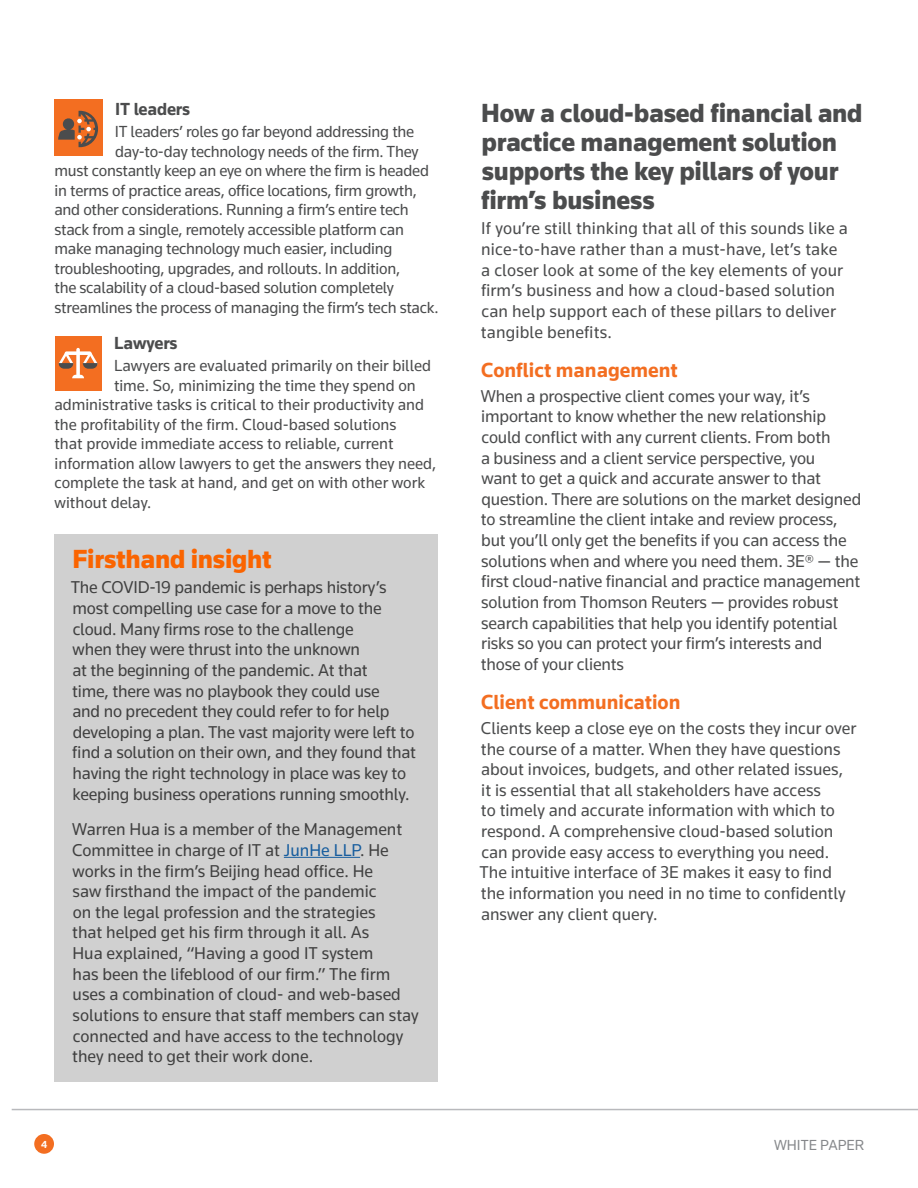
<style>
.page{position:relative;width:918px;height:1188px;background:#fff}
.page>*{position:absolute;margin:0;border:0;box-sizing:border-box;transform-origin:0 0}
.H2-Gray_all_caps{font:900 27px/29.2px "Knowledge 2017";letter-spacing:-.01em;color:#4b4c4d}
.H2-Gray_all_caps-2{font:900 27px "Knowledge 2017";letter-spacing:-.01em;color:#fa6400}
.H3-orange{font:700 21px "Knowledge 2017";color:#f36e21}
.t1{font:700 18px "Knowledge 2017";letter-spacing:-.01em;color:#4b4c4d}
.Body_Copy{font:17.7px/20.7px "Knowledge 2017";letter-spacing:-.005em;color:#4b4c4d}
.Body_Copy-2{font:17.7px/20.7px "Knowledge 2017";letter-spacing:-.01em;color:#404040}
.callout_paragraph{font:16.5px "Knowledge 2017";letter-spacing:-.015em;color:#4b4c4d}
.t2{font:15px "Knowledge 2017";color:#86888b}
.t3{font:700 10.5px "Knowledge 2017";color:#fff}
.s1{color:#175d9e}
</style>
<div class="page">
<div style="left:34px;top:1134px;width:20px;height:20px;background:#f36e21;border-radius:50%"></div>
<hr style="left:12px;top:1109px;width:906px;height:1px;background:#b8b9bc">
<div style="left:54px;top:535px;width:383px;height:547px;background:#d0d0d0"></div>
<hr style="left:284px;top:857px;width:76px;height:1px;background:#175d9e">
<div style="left:55px;top:336px;width:47px;height:55px;background:#f36e21"></div>
<svg style="left:76px;top:348px;width:4px;height:30px"></svg>
<svg style="left:72px;top:375px;width:12px;height:3px"></svg>
<svg style="left:65px;top:351px;width:26px;height:4px"></svg>
<svg style="left:59px;top:352px;width:14px;height:17px"></svg>
<svg style="left:83px;top:352px;width:15px;height:17px"></svg>
<div style="left:54px;top:99px;width:48px;height:56px;background:#f36e21"></div>
<svg style="left:58px;top:111px;width:40px;height:36px"></svg>
<h4 class="t1" style="left:115px;top:97px;width:77px">IT leaders</h4>
<p class="callout_paragraph" style="left:115px;top:121px;width:301px">IT leaders’ roles go far beyond addressing the</p>
<p class="callout_paragraph" style="left:115px;top:141px;width:305px">day-to-day technology needs of the firm. They</p>
<p class="callout_paragraph" style="left:55px;top:160px;width:376px">must constantly keep an eye on where the firm is headed</p>
<p class="callout_paragraph" style="left:55px;top:180px;width:364px">in terms of practice areas, office locations, firm growth,</p>
<p class="callout_paragraph" style="left:54px;top:199px;width:356px">and other considerations. Running a firm’s entire tech</p>
<p class="callout_paragraph" style="left:55px;top:219px;width:351px">stack from a single, remotely accessible platform can</p>
<p class="callout_paragraph" style="left:55px;top:238px;width:339px">make managing technology much easier, including</p>
<p class="callout_paragraph" style="left:54px;top:258px;width:347px">troubleshooting, upgrades, and rollouts. In addition,</p>
<p class="callout_paragraph" style="left:54px;top:277px;width:341px">the scalability of a cloud-based solution completely</p>
<p class="callout_paragraph" style="left:55px;top:297px;width:386px">streamlines the process of managing the firm’s tech stack.</p>
<h4 class="t1" style="left:114px;top:331px;width:65px">Lawyers</h4>
<p class="callout_paragraph" style="left:114px;top:355px;width:319px">Lawyers are evaluated primarily on their billed</p>
<p class="callout_paragraph" style="left:114px;top:375px;width:303px">time. So, minimizing the time they spend on</p>
<p class="callout_paragraph" style="left:54px;top:394px;width:371px">administrative tasks is critical to their productivity and</p>
<p class="callout_paragraph" style="left:54px;top:414px;width:344px">the profitability of the firm. Cloud-based solutions</p>
<p class="callout_paragraph" style="left:54px;top:433px;width:341px">that provide immediate access to reliable, current</p>
<p class="callout_paragraph" style="left:55px;top:453px;width:383px">information allow lawyers to get the answers they need,</p>
<p class="callout_paragraph" style="left:55px;top:472px;width:372px">complete the task at hand, and get on with other work</p>
<p class="callout_paragraph" style="left:55px;top:492px;width:98px">without delay.</p>
<p class="H2-Gray_all_caps-2" style="left:73px;top:543px;width:201px">Firsthand insight</p>
<p class="Body_Copy-2" style="left:71px;top:577px;width:347px">The COVID-19 pandemic is perhaps history’s most compelling use case for a move to the cloud. Many firms rose to the challenge<br>when they were thrust into the unknown<br>at the beginning of the pandemic. At that<br>time, there was no playbook they could use<br>and no precedent they could refer to for help developing a plan. The vast majority were left to find a solution on their own, and they found that having the right technology in place was key to keeping business operations running smoothly.</p>
<p class="Body_Copy-2" style="left:72px;top:819px;width:348px">Warren Hua is a member of the Management Committee in charge of IT at <span class="s1">JunHe LLP</span>. He works in the firm’s Beijing head office. He<br>saw firsthand the impact of the pandemic<br>on the legal profession and the strategies<br>that helped get his firm through it all. As<br>Hua explained, “Having a good IT system<br>has been the lifeblood of our firm.” The firm uses a combination of cloud- and web-based solutions to ensure that staff members can stay connected and have access to the technology they need to get their work done.</p>
<p class="H2-Gray_all_caps" style="left:481px;top:97px;width:383px">How a cloud-based financial and practice management solution supports the key pillars of your firm’s business</p>
<p class="Body_Copy" style="left:481px;top:218px;width:369px">If you’re still thinking that all of this sounds like a nice-to-have rather than a must-have, let’s take a closer look at some of the key elements of your firm’s business and how a cloud-based solution can help support each of these pillars to deliver tangible benefits.</p>
<p class="H3-orange" style="left:481px;top:357px;width:198px">Conflict management</p>
<p class="Body_Copy" style="left:481px;top:385px;width:382px">When a prospective client comes your way, it’s important to know whether the new relationship could conflict with any current clients. From both<br>a business and a client service perspective, you<br>want to get a quick and accurate answer to that question. There are solutions on the market designed to streamline the client intake and review process, but you’ll only get the benefits if you can access the solutions when and where you need them. 3E® — the first cloud-native financial and practice management solution from Thomson Reuters — provides robust search capabilities that help you identify potential risks so you can protect your firm’s interests and those of your clients</p>
<p class="H3-orange" style="left:481px;top:689px;width:201px">Client communication</p>
<p class="Body_Copy" style="left:480px;top:717px;width:378px">Clients keep a close eye on the costs they incur over the course of a matter. When they have questions about invoices, budgets, and other related issues,<br>it is essential that all stakeholders have access<br>to timely and accurate information with which to respond. A comprehensive cloud-based solution can provide easy access to everything you need.<br>The intuitive interface of 3E makes it easy to find the information you need in no time to confidently answer any client query.</p>
<p class="t3" style="left:41px;top:1138px;width:8px">4</p>
<p class="t2" style="left:774px;top:1135px;width:92px">WHITE PAPER</p>
</div>
